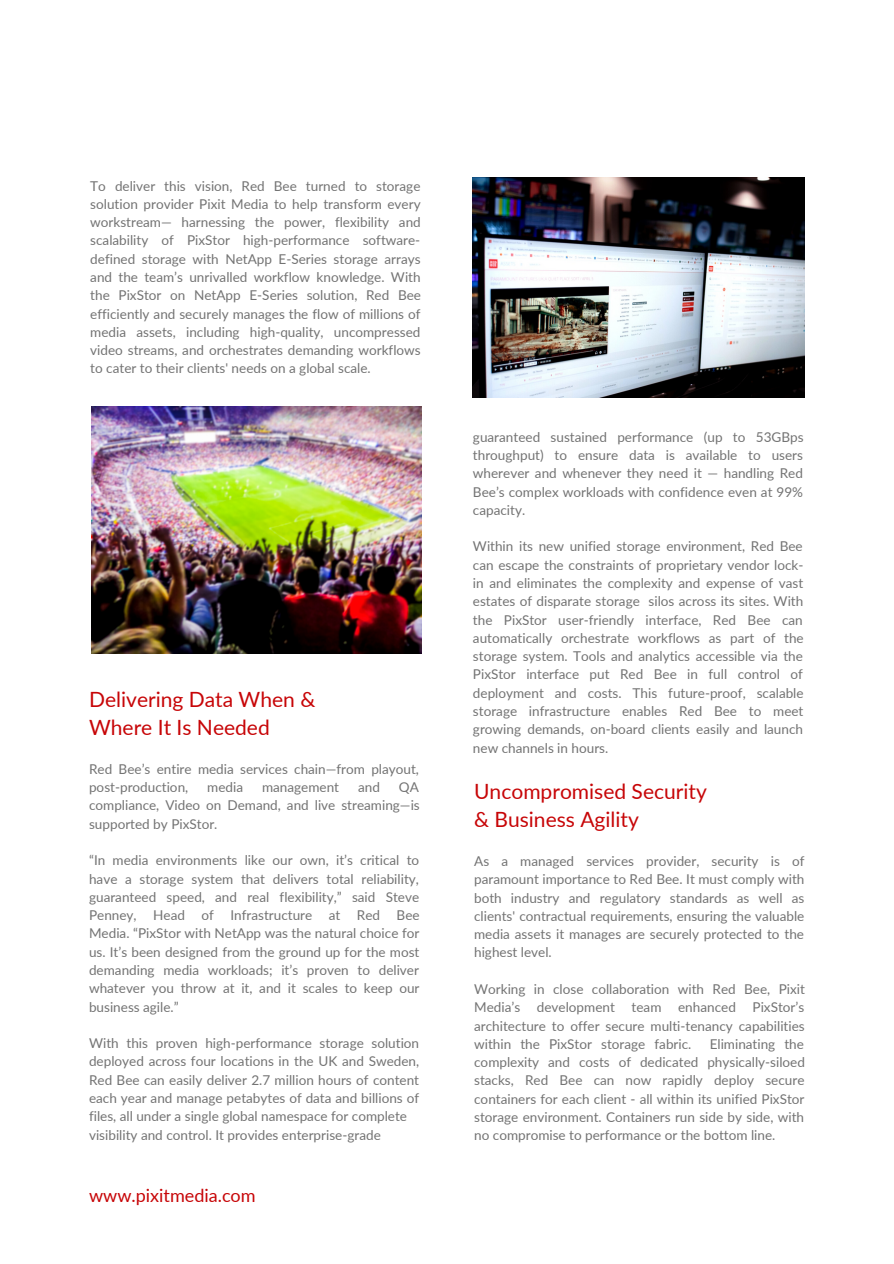
<style>
.page{position:relative;width:894px;height:1264px;background:#fff}
.page>*{position:absolute;margin:0;border:0;box-sizing:border-box;transform-origin:0 0}
.t1{font:21px/28.5px "Lato";color:#c70507}
.t2{font:18px "Lato";color:#c70507}
.t3{font:13.5px/18.3px "Lato";color:#737373;text-align:justify}
</style>
<div class="page">
<img style="left:473px;top:178px;width:331px;height:219px">
<img style="left:91px;top:406px;width:330px;height:248px">
<p class="t3" style="left:90px;top:176px;width:332px">To deliver this vision, Red Bee turned to storage solution provider Pixit Media to help transform every workstream— harnessing the power, flexibility and scalability of PixStor high-performance software&shy;defined storage with NetApp E-Series storage arrays and the team’s unrivalled workflow knowledge. With the PixStor on NetApp E-Series solution, Red Bee efficiently and securely manages the flow of millions of media assets, including high-quality, uncompressed video streams, and orchestrates demanding workflows to cater to their clients' needs on a global scale.</p>
<h1 class="t1" style="left:89px;top:684px;width:228px">Delivering Data When &amp;<br>Where It Is Needed</h1>
<p class="t3" style="left:89px;top:759px;width:331px">Red Bee’s entire media services chain—from playout, post-production,</p>
<p class="t3" style="left:207px;top:777px;width:37px">media</p>
<p class="t3" style="left:262px;top:777px;width:78px">management</p>
<p class="t3" style="left:358px;top:777px;width:23px">and</p>
<p class="t3" style="left:89px;top:777px;width:332px;text-indent:310px">QA compliance, Video on Demand, and live streaming—is supported by PixStor.</p>
<p class="t3" style="left:89px;top:851px;width:332px">“In media environments like our own, it’s critical to have a storage system that delivers total reliability, guaranteed speed, and real flexibility,” said Steve Penney, Head of Infrastructure at Red Bee Media. “PixStor with NetApp was the natural choice for us. It’s been designed from the ground up for the most demanding media workloads; it’s proven to deliver whatever you throw at it, and it scales to keep our business agile.”</p>
<p class="t3" style="left:89px;top:1033px;width:331px;text-align:left">With this proven high-performance storage solution deployed across four locations in the UK and Sweden, Red Bee can easily deliver 2.7 million hours of content each year and manage petabytes of data and billions of files, all under a single global namespace for complete visibility and control. It provides enterprise-grade</p>
<h2 class="t2" style="left:89px;top:1184px;width:168px">www.pixitmedia.com</h2>
<p class="t3" style="left:473px;top:427px;width:332px">guaranteed sustained performance (up to 53GBps throughput) to ensure data is available to users wherever and whenever they need it — handling Red Bee’s complex workloads with confidence even at 99% capacity.</p>
<p class="t3" style="left:473px;top:537px;width:332px">Within its new unified storage environment, Red Bee can escape the constraints of proprietary vendor lock&shy;in and eliminates the complexity and expense of vast estates of disparate storage silos across its sites. With the PixStor user-friendly interface, Red Bee can automatically orchestrate workflows as part of the storage system. Tools and analytics accessible via the PixStor interface put Red Bee in full control of deployment and costs. This future-proof, scalable storage infrastructure enables Red Bee to meet growing demands, on-board clients easily and launch new channels in hours.</p>
<h1 class="t1" style="left:474px;top:776px;width:234px">Uncompromised Security &amp; Business Agility</h1>
<p class="t3" style="left:474px;top:851px;width:332px">As a managed services provider, security is of paramount importance to Red Bee. It must comply with both industry and regulatory standards as well as clients' contractual requirements, ensuring the valuable media assets it manages are securely protected to the highest level.</p>
<p class="t3" style="left:474px;top:979px;width:332px">Working in close collaboration with Red Bee, Pixit Media’s development team enhanced PixStor’s architecture to offer secure multi-tenancy capabilities within the PixStor storage fabric.</p>
<p class="t3" style="left:474px;top:1034px;width:332px;text-indent:235px">Eliminating the complexity and costs of dedicated physically-siloed stacks, Red Bee can now rapidly deploy secure containers for each client - all within its unified PixStor storage environment. Containers run side by side, with no compromise to performance or the bottom line.</p>
</div>
